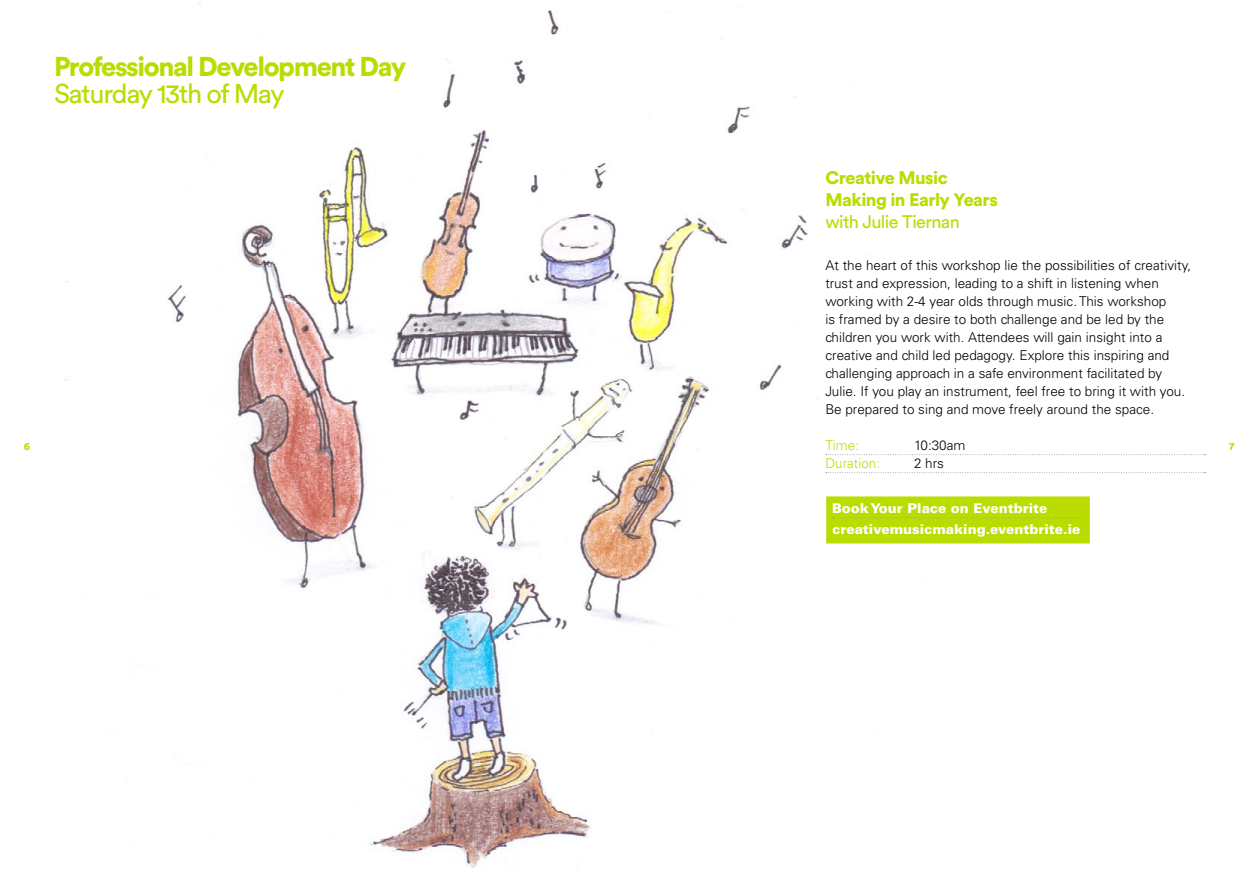
<style>
.page{position:relative;width:1259px;height:893px;background:#fff}
.page>*{position:absolute;margin:0;border:0;box-sizing:border-box;transform-origin:0 0}
.t1{font:900 27px "Circular Std";letter-spacing:-.05em;color:#bbdc00}
.t2{font:27px "Circular Std";letter-spacing:-.05em;color:#bbdc00}
.t3{font:900 18px/21.6px "Circular Std";letter-spacing:-.03em;color:#bbdc00}
.t4{font:18px "Circular Std";letter-spacing:-.035em;color:#bbdc00}
.t5{font:300 13.5px/18px "Univers";color:#000}
.t6{font:900 13.5px/21px "Univers";color:#fff}
.t7{font:300 13.5px "Univers";color:#bbdc00}
.t8{font:900 10.5px "Circular Std";color:#bbdc00}
</style>
<div class="page">
<img style="left:65px;top:3px;width:866px;height:865px">
<svg style="left:826px;top:454px;width:379px;height:1px"></svg>
<svg style="left:826px;top:472px;width:379px;height:1px"></svg>
<div style="left:829px;top:499px;width:257px;height:41px;background:#bbdc00"></div>
<svg style="left:833px;top:517px;width:249px;height:1px"></svg>
<div style="left:826px;top:496px;width:263px;height:47px;border:6px solid #bbdc00"></div>
<h1 class="t1" style="left:54px;top:48px;width:354px">Professional Development Day</h1>
<h1 class="t2" style="left:54px;top:77px;width:232px">Saturday 13th of May</h1>
<h2 class="t3" style="left:825px;top:167px;width:174px">Creative Music<br>Making in Early Years</h2>
<h2 class="t4" style="left:825px;top:210px;width:136px">with Julie Tiernan</h2>
<p class="t5" style="left:825px;top:256px;width:367px">At the heart of this workshop lie the possibilities of creativity, trust and expression, leading to a shift in listening when working with 2-4 year olds through music. This workshop<br>is framed by a desire to both challenge and be led by the children you work with. Attendees will gain insight into a creative and child led pedagogy. Explore this inspiring and challenging approach in a safe environment facilitated by Julie. If you play an instrument, feel free to bring it with you.<br>Be prepared to sing and move freely around the space.</p>
<p class="t7" style="left:825px;top:437px;width:35px">Time:</p>
<p class="t5" style="left:914px;top:436px;width:53px">10:30am</p>
<p class="t7" style="left:825px;top:455px;width:56px">Duration:</p>
<p class="t5" style="left:914px;top:454px;width:32px">2 hrs</p>
<p class="t6" style="left:832px;top:498px;width:250px">Book Your Place on Eventbrite creativemusicmaking.eventbrite.ie</p>
<p class="t8" style="left:24px;top:439px;width:8px">6</p>
<p class="t8" style="left:1229px;top:439px;width:7px">7</p>
</div>
